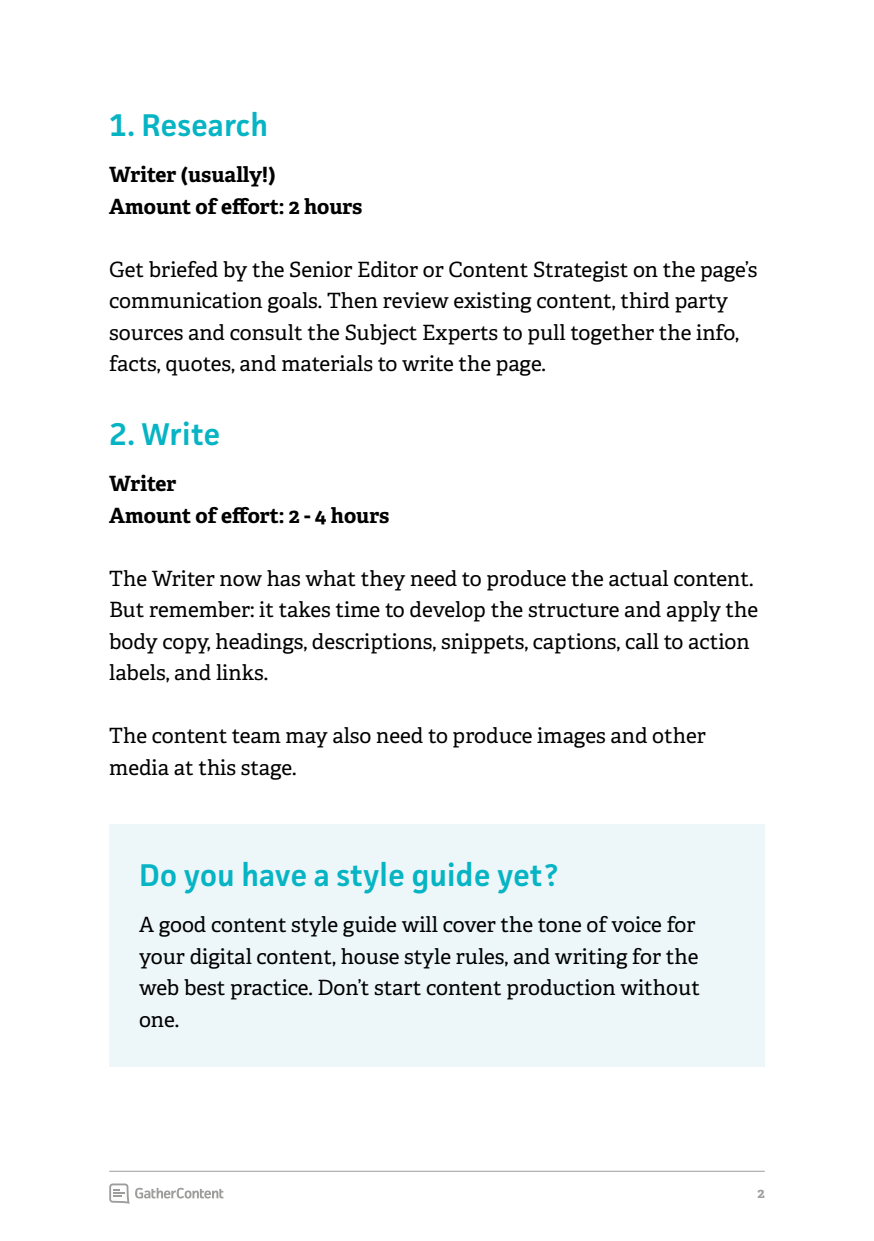
<style>
.page{position:relative;width:874px;height:1241px;background:#fff}
.page>*{position:absolute;margin:0;border:0;box-sizing:border-box;transform-origin:0 0}
.t1{font:600 31.5px "Facit";color:#06b4c4}
.t2{font:21px/31.5px "Adelle";color:#000}
.t3{font:700 21px/31.5px "Adelle";color:#000}
.t4{font:700 14px "Adelle";color:#9d9d9c}
</style>
<div class="page">
<hr style="left:109px;top:1170px;width:655px;height:1px;background:#9d9d9c">
<div style="left:109px;top:824px;width:655px;height:242px;background:#edf7f9"></div>
<svg style="left:135px;top:1187px;width:88px;height:11px"></svg>
<svg style="left:109px;top:1183px;width:20px;height:20px"></svg>
<h1 class="t1" style="left:109px;top:105px;width:160px">1. Research</h1>
<p class="t3" style="left:109px;top:158px;width:255px">Writer (usually!)<br>Amount of effort: 2 hours</p>
<p class="t2" style="left:109px;top:253px;width:649px">Get briefed by the Senior Editor or Content Strategist on the page’s communication goals. Then review existing content, third party sources and consult the Subject Experts to pull together the info, facts, quotes, and materials to write the page.</p>
<h1 class="t1" style="left:109px;top:414px;width:113px">2. Write</h1>
<p class="t3" style="left:109px;top:467px;width:281px">Writer<br>Amount of effort: 2 - 4 hours</p>
<p class="t2" style="left:109px;top:561px;width:650px">The Writer now has what they need to produce the actual content.<br>But remember: it takes time to develop the structure and apply the body copy, headings, descriptions, snippets, captions, call to action labels, and links.</p>
<p class="t2" style="left:109px;top:719px;width:597px">The content team may also need to produce images and other media at this stage.</p>
<h1 class="t1" style="left:139px;top:855px;width:420px">Do you have a style guide yet?</h1>
<p class="t2" style="left:139px;top:908px;width:562px">A good content style guide will cover the tone of voice for your digital content, house style rules, and writing for the web best practice. Don’t start content production without one.</p>
<p class="t4" style="left:757px;top:1182px;width:9px">2</p>
</div>
